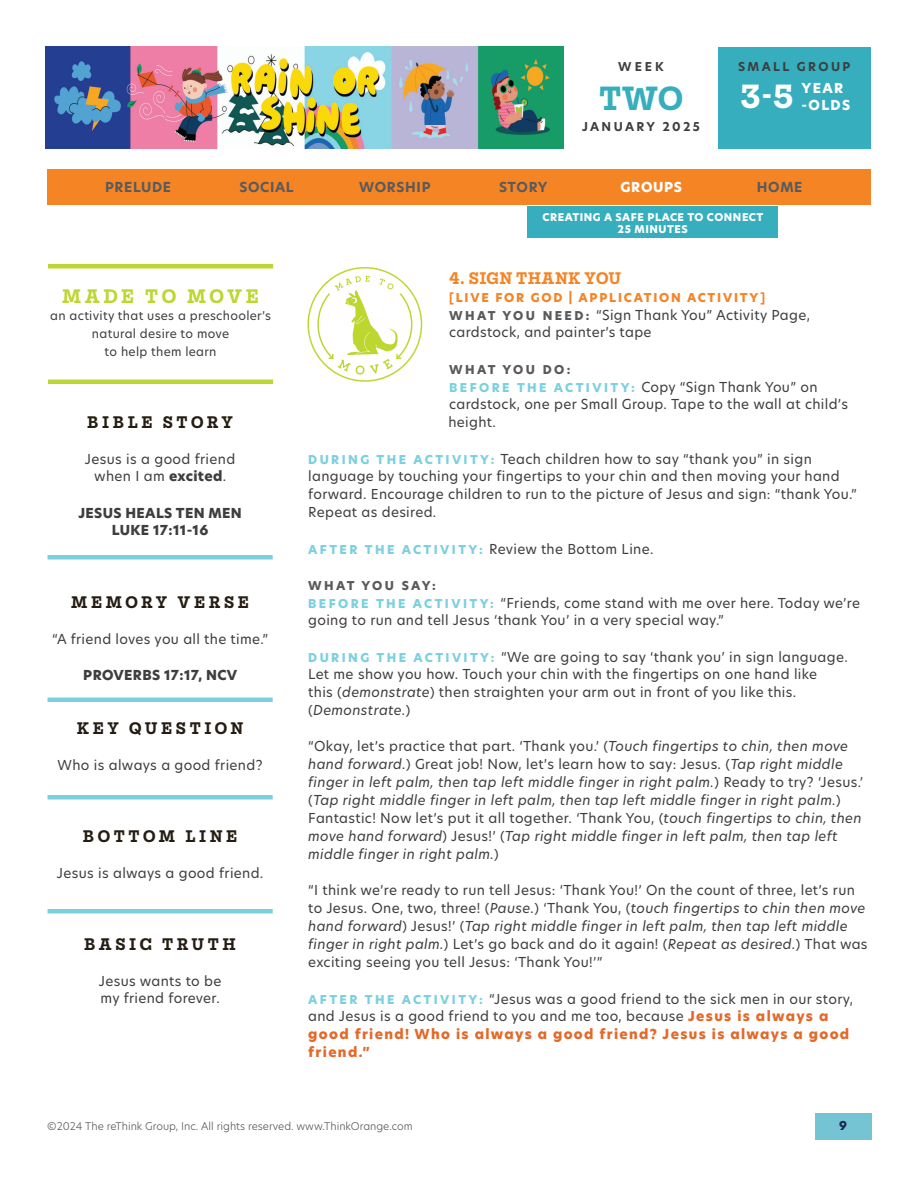
<style>
.page{position:relative;width:918px;height:1188px;background:#fff}
.page>*{position:absolute;margin:0;border:0;box-sizing:border-box;transform-origin:0 0}
.t1{font:700 36px "Mortise";color:#36aebd}
.t2{font:700 36px "Mortise";color:#fff}
.t3{font:700 21px "Mortise";letter-spacing:.17em;color:#bdd630}
.t4{font:700 18px "Mortise";letter-spacing:.2em;color:#251d13}
.t5{font:700 18px "Mortise";letter-spacing:.025em;color:#f58425}
.t6{font:13.5px/18px "New Hero";letter-spacing:.025em;color:#3e3e3f}
.t7{font:italic 13.5px/18px "New Hero";letter-spacing:.025em;color:#3e3e3f}
.t8{font:800 13.5px/18px "New Hero";letter-spacing:.025em;color:#3e3e3f;text-align:center}
.t9{font:700 13.5px "New Hero";letter-spacing:.05em;color:#585a5c}
.t10{font:800 13.5px/16.2px "New Hero";letter-spacing:.1em;color:#fff}
.t11{font:12px/18px "New Hero";letter-spacing:.025em;color:#3e3e3f;text-align:center}
.t12{font:800 12px "New Hero";letter-spacing:.15em;color:#f58425}
.t13{font:700 12px "New Hero";letter-spacing:.2em;color:#3e3e3f}
.t14{font:800 12px "New Hero";letter-spacing:.18em;color:#585a5c}
.t15{font:800 12px "New Hero";letter-spacing:.2em;color:#585a5c}
.t16{font:800 12px "New Hero";color:#172953}
.t17{font:300 10.5px "New Hero";color:#585a5c}
.t18{font:800 10.5px/12px "New Hero";letter-spacing:.05em;color:#fff;text-align:center}
.s1{font-weight:800;font-size:12px;color:#585a5c}
.s2{font-weight:800;font-size:12px;color:#7bd0e0}
.s3{font-style:italic}
.s4{font-style:normal}
.s5{font-weight:800;color:#e46828}
.s6{font-weight:800}
</style>
<div class="page">
<img style="left:45px;top:47px;width:519px;height:101px">
<div style="left:717px;top:47px;width:154px;height:102px;background:#36aebd"></div>
<div style="left:48px;top:555px;width:225px;height:5px;background:#7bd0e0"></div>
<hr style="left:48px;top:698px;width:225px;height:4px;background:#7bd0e0">
<div style="left:48px;top:795px;width:225px;height:5px;background:#7bd0e0"></div>
<div style="left:48px;top:909px;width:225px;height:5px;background:#7bd0e0"></div>
<div style="left:815px;top:1113px;width:57px;height:27px;background:#74c4d4"></div>
<svg style="left:308px;top:267px;width:114px;height:115px"></svg>
<hr style="left:48px;top:380px;width:225px;height:4px;background:#bed633">
<hr style="left:48px;top:264px;width:225px;height:4px;background:#bed633">
<div style="left:47px;top:170px;width:824px;height:36px;background:#f58425"></div>
<div style="left:527px;top:206px;width:251px;height:32px;background:#36aebd"></div>
<p class="t13" style="left:618px;top:59px;width:47px">WEEK</p>
<h1 class="t1" style="left:599px;top:79px;width:85px">TWO</h1>
<p class="t13" style="left:582px;top:119px;width:119px">JANUARY 2025</p>
<p class="t13" style="left:738px;top:59px;width:114px">SMALL GROUP</p>
<h1 class="t2" style="left:740px;top:77px;width:55px">3-5</h1>
<p class="t10" style="left:802px;top:80px;width:50px">YEAR -OLDS</p>
<p class="t9" style="left:105px;top:177px;width:68px">PRELUDE</p>
<p class="t9" style="left:239px;top:177px;width:56px">SOCIAL</p>
<p class="t9" style="left:359px;top:177px;width:73px">WORSHIP</p>
<p class="t9" style="left:499px;top:177px;width:50px">STORY</p>
<p class="t10" style="left:621px;top:179px;width:63px">GROUPS</p>
<p class="t9" style="left:757px;top:177px;width:47px">HOME</p>
<p class="t18" style="left:543px;top:211px;width:222px">CREATING A SAFE PLACE TO CONNECT<br>25 MINUTES</p>
<h3 class="t5" style="left:449px;top:268px;width:174px">4. SIGN THANK YOU</h3>
<p class="t12" style="left:449px;top:289px;width:317px">[LIVE FOR GOD | APPLICATION ACTIVITY]</p>
<p class="t6" style="left:449px;top:305px;width:362px"><span class="s1">W H AT YO U N E E D :</span> “Sign Thank You” Activity Page, cardstock, and painter’s tape</p>
<p class="t15" style="left:449px;top:361px;width:123px">WHAT YOU DO:</p>
<p class="t6" style="left:448px;top:377px;width:401px"><span class="s2">BEFORE THE ACTIVITY:</span> Copy “Sign Thank You” on cardstock, one per Small Group. Tape to the wall at child’s height.</p>
<p class="t6" style="left:308px;top:449px;width:550px"><span class="s2">D U R I N G T H E AC T I V I T Y:</span> Teach children how to say “thank you” in sign language by touching your fingertips to your chin and then moving your hand forward. Encourage children to run to the picture of Jesus and sign: “thank You.” Repeat as desired.</p>
<p class="t6" style="left:308px;top:539px;width:347px"><span class="s2">A F T E R T H E AC T I V I T Y:</span> Review the Bottom Line.</p>
<p class="t14" style="left:308px;top:577px;width:129px">WHAT YOU SAY:</p>
<p class="t6" style="left:308px;top:593px;width:553px"><span class="s2">B E F O R E T H E AC T I V I T Y:</span> “Friends, come stand with me over here. Today we’re going to run and tell Jesus ‘thank You’ in a very special way.”</p>
<p class="t6" style="left:308px;top:647px;width:541px"><span class="s2">D U R I N G T H E AC T I V I T Y:</span> “We are going to say ‘thank you’ in sign language.<br>Let me show you how. Touch your chin with the fingertips on one hand like<br>this (<span class="s3">demonstrate</span>) then straighten your arm out in front of you like this. (<span class="s3">Demonstrate.</span>)</p>
<p class="t7" style="left:308px;top:737px;width:556px"><span class="s4">“Okay, let’s practice that part. ‘Thank you.’ (</span>Touch fingertips to chin, then move hand forward.<span class="s4">) Great job! Now, let’s learn how to say: Jesus. (</span>Tap right middle finger in left palm, then tap left middle finger in right palm.<span class="s4">) Ready to try? ‘Jesus.’ (</span>Tap right middle finger in left palm, then tap left middle finger in right palm.<span class="s4">)<br>Fantastic! Now let’s put it all together. ‘Thank You, (</span>touch fingertips to chin, then move hand forward<span class="s4">) Jesus!’ (</span>Tap right middle finger in left palm, then tap left middle finger in right palm.<span class="s4">)</span></p>
<p class="t6" style="left:308px;top:881px;width:561px">“I think we’re ready to run tell Jesus: ‘Thank You!’ On the count of three, let’s run to Jesus. One, two, three! (<span class="s3">Pause.</span>) ‘Thank You, (<span class="s3">touch fingertips to chin then move hand forward</span>) Jesus!’ (<span class="s3">Tap right middle finger in left palm, then tap left middle finger in right palm.</span>) Let’s go back and do it again! (<span class="s3">Repeat as desired.</span>) That was exciting seeing you tell Jesus: ‘Thank You!’”</p>
<p class="t6" style="left:308px;top:989px;width:546px"><span class="s2">A F T E R T H E AC T I V I T Y:</span> “Jesus was a good friend to the sick men in our story, and Jesus is a good friend to you and me too, because <span class="s5">Jesus is always a good friend! Who is always a good friend? Jesus is always a good friend.”</span></p>
<h2 class="t3" style="left:62px;top:285px;width:198px">MADE TO MOVE</h2>
<p class="t11" style="left:50px;top:306px;width:222px">an activity that uses a preschooler’s natural desire to move<br>to help them learn</p>
<h3 class="t4" style="left:87px;top:412px;width:147px">BIBLE STORY</h3>
<p class="t6" style="left:85px;top:449px;width:152px;text-align:center">Jesus is a good friend when I am <span class="s6">excited</span>.</p>
<p class="t8" style="left:78px;top:504px;width:165px">JESUS HEALS TEN MEN<br>LUKE 17:11-16</p>
<h3 class="t4" style="left:71px;top:592px;width:179px">MEMORY VERSE</h3>
<p class="t6" style="left:52px;top:629px;width:218px">“A friend loves you all the time.”</p>
<p class="t8" style="left:83px;top:666px;width:156px">PROVERBS 17:17, NCV</p>
<h3 class="t4" style="left:77px;top:718px;width:168px">KEY QUESTION</h3>
<p class="t6" style="left:58px;top:755px;width:206px">Who is always a good friend?</p>
<h3 class="t4" style="left:83px;top:826px;width:156px">BOTTOM LINE</h3>
<p class="t6" style="left:57px;top:863px;width:208px">Jesus is always a good friend.</p>
<h3 class="t4" style="left:84px;top:934px;width:153px">BASIC TRUTH</h3>
<p class="t6" style="left:99px;top:971px;width:124px">Jesus wants to be my friend forever.</p>
<p class="t17" style="left:47px;top:1118px;width:367px">©2024 The reThink Group, Inc. All rights reserved. www.ThinkOrange.com</p>
<p class="t16" style="left:839px;top:1117px;width:9px">9</p>
</div>
